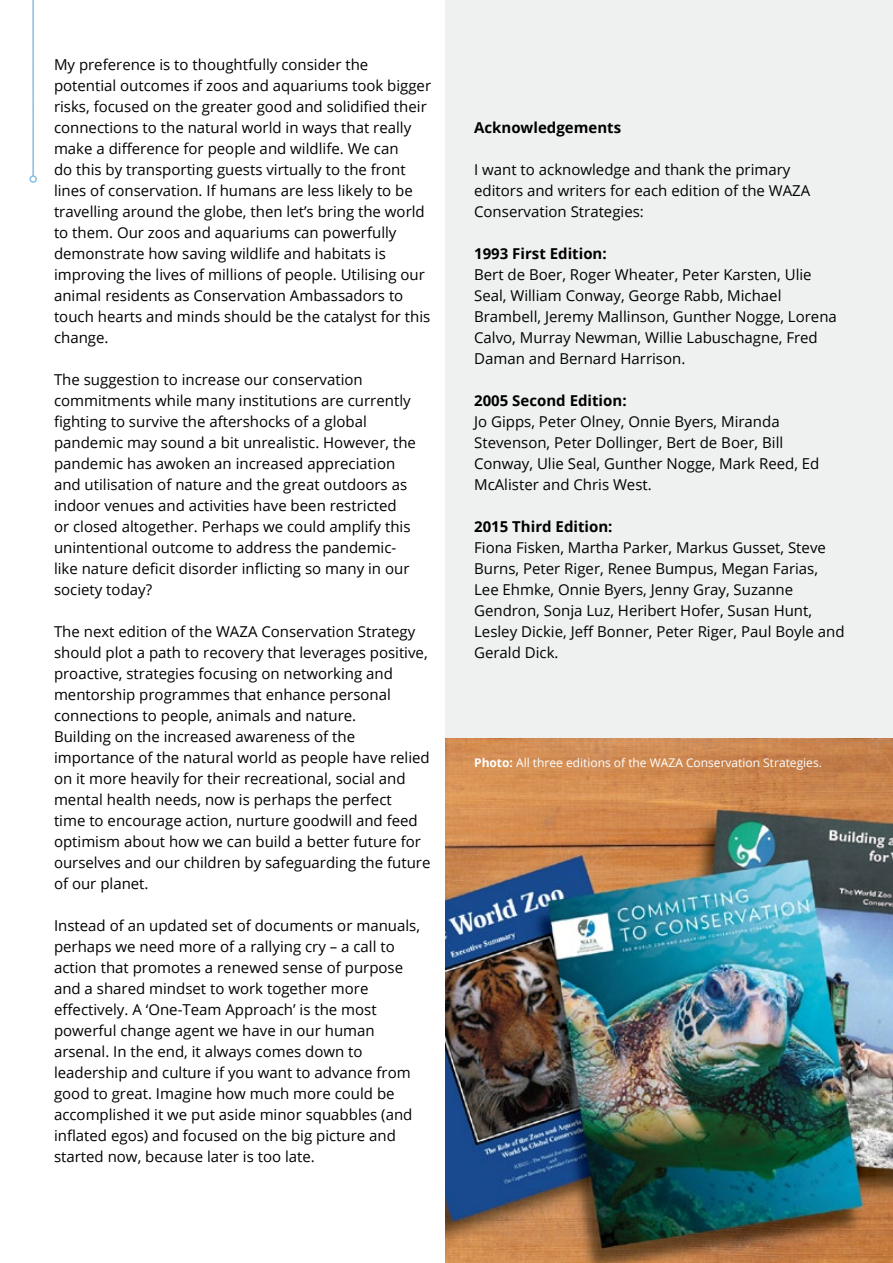
<style>
.page{position:relative;width:893px;height:1263px;background:#fff}
.page>*{position:absolute;margin:0;border:0;box-sizing:border-box;transform-origin:0 0}
.t1{font:15px/21px "Open Sans";color:#000}
.t2{font:700 15px "Open Sans";color:#000}
.t3{font:12px "Open Sans";color:#fff}
.s1{font-weight:700}
</style>
<div class="page">
<div style="left:445px;top:0;width:448px;height:741px;background:#e9ecea"></div>
<hr style="left:32px;top:0;width:2px;height:176px;background:#0083c2">
<div style="left:29px;top:175px;width:8px;height:8px;border:2px solid #0083c2;border-radius:50%"></div>
<img style="left:446px;top:739px;width:447px;height:524px">
<p class="t1" style="left:54px;top:54px;width:379px">My preference is to thoughtfully consider the potential outcomes if zoos and aquariums took bigger risks, focused on the greater good and solidified their connections to the natural world in ways that really make a difference for people and wildlife. We can<br>do this by transporting guests virtually to the front lines of conservation. If humans are less likely to be travelling around the globe, then let’s bring the world to them. Our zoos and aquariums can powerfully demonstrate how saving wildlife and habitats is improving the lives of millions of people. Utilising our animal residents as Conservation Ambassadors to touch hearts and minds should be the catalyst for this change.</p>
<p class="t1" style="left:54px;top:369px;width:363px">The suggestion to increase our conservation commitments while many institutions are currently fighting to survive the aftershocks of a global pandemic may sound a bit unrealistic. However, the pandemic has awoken an increased appreciation and utilisation of nature and the great outdoors as indoor venues and activities have been restricted<br>or closed altogether. Perhaps we could amplify this unintentional outcome to address the pandemic&shy;like nature deficit disorder inflicting so many in our society today?</p>
<p class="t1" style="left:54px;top:621px;width:378px">The next edition of the WAZA Conservation Strategy should plot a path to recovery that leverages positive, proactive, strategies focusing on networking and mentorship programmes that enhance personal connections to people, animals and nature.<br>Building on the increased awareness of the importance of the natural world as people have relied on it more heavily for their recreational, social and mental health needs, now is perhaps the perfect<br>time to encourage action, nurture goodwill and feed optimism about how we can build a better future for ourselves and our children by safeguarding the future of our planet.</p>
<p class="t1" style="left:54px;top:915px;width:368px">Instead of an updated set of documents or manuals, perhaps we need more of a rallying cry – a call to action that promotes a renewed sense of purpose and a shared mindset to work together more effectively. A ‘One-Team Approach’ is the most powerful change agent we have in our human arsenal. In the end, it always comes down to leadership and culture if you want to advance from good to great. Imagine how much more could be accomplished it we put aside minor squabbles (and inflated egos) and focused on the big picture and started now, because later is too late.</p>
<p class="t2" style="left:474px;top:117px;width:149px">Acknowledgements</p>
<p class="t1" style="left:474px;top:159px;width:338px">I want to acknowledge and thank the primary editors and writers for each edition of the WAZA<br>Conservation Strategies:</p>
<p class="t2" style="left:474px;top:243px;width:134px">1993 First Edition:</p>
<p class="t1" style="left:474px;top:264px;width:364px">Bert de Boer, Roger Wheater, Peter Karsten, Ulie Seal, William Conway, George Rabb, Michael Brambell, Jeremy Mallinson, Gunther Nogge, Lorena Calvo, Murray Newman, Willie Labuschagne, Fred Daman and Bernard Harrison.</p>
<p class="t2" style="left:474px;top:390px;width:154px">2005 Second Edition:</p>
<p class="t1" style="left:474px;top:411px;width:347px">Jo Gipps, Peter Olney, Onnie Byers, Miranda Stevenson, Peter Dollinger, Bert de Boer, Bill Conway, Ulie Seal, Gunther Nogge, Mark Reed, Ed McAlister and Chris West.</p>
<p class="t2" style="left:474px;top:516px;width:140px">2015 Third Edition:</p>
<p class="t1" style="left:474px;top:537px;width:372px">Fiona Fisken, Martha Parker, Markus Gusset, Steve Burns, Peter Riger, Renee Bumpus, Megan Farias, Lee Ehmke, Onnie Byers, Jenny Gray, Suzanne Gendron, Sonja Luz, Heribert Hofer, Susan Hunt, Lesley Dickie, Jeff Bonner, Peter Riger, Paul Boyle and Gerald Dick.</p>
<p class="t3" style="left:474px;top:755px;width:349px"><span class="s1">Photo:</span> All three editions of the WAZA Conservation Strategies.</p>
</div>
